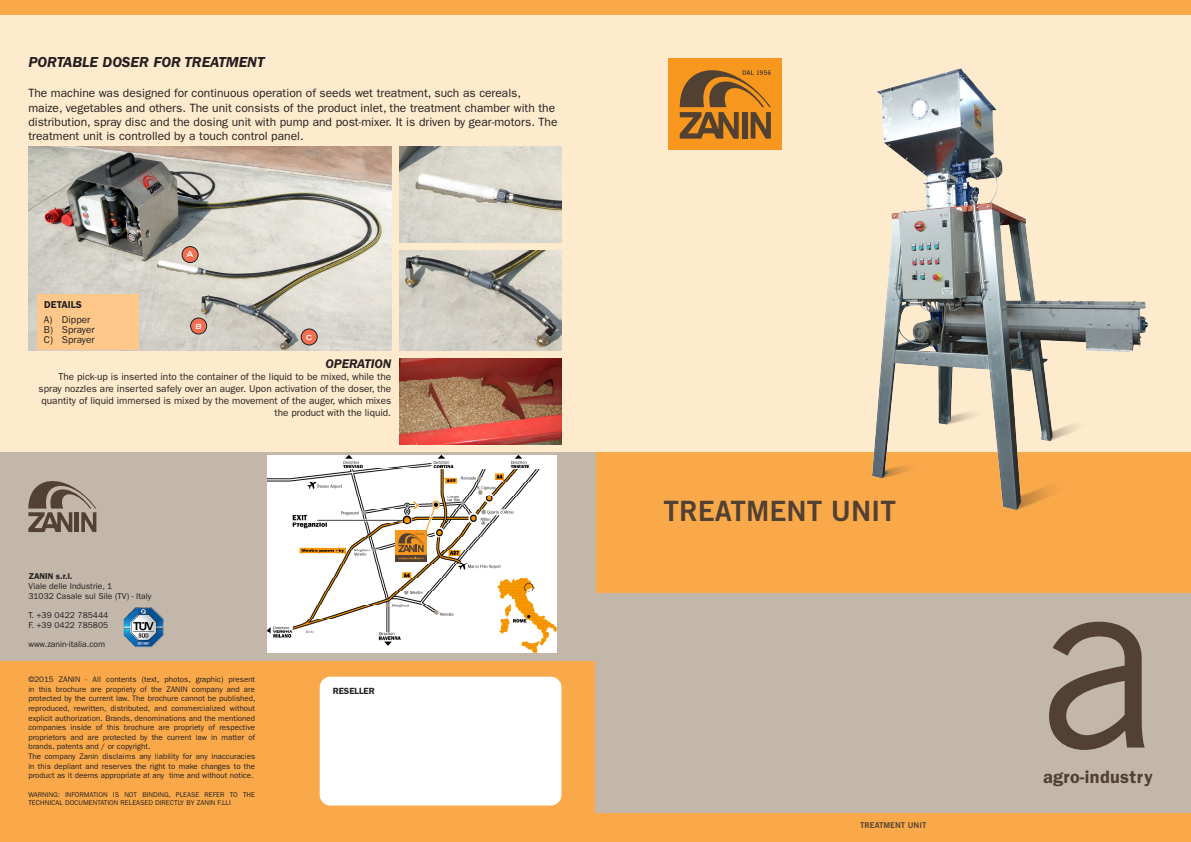
<style>
.page{position:relative;width:1191px;height:842px;background:#fff}
.page>*{position:absolute;margin:0;border:0;box-sizing:border-box;transform-origin:0 0}
.t1{font:237.4px "Trade Gothic LT Std";color:#524032}
.t2{font:28px "Trade Gothic LT Std Bd 2";color:#524032}
.t3{font:600 18px "ITC Franklin Gothic Std";letter-spacing:.02em;color:#524032}
.t4{font:italic 600 15px "ITC Franklin Gothic Std";color:#231f20}
.t5{font:italic 600 13px "ITC Franklin Gothic Std";color:#231f20}
.t6{font:12px/14.4px "ITC Franklin Gothic Std";color:#231f20}
.t7{font:10px/12px "ITC Franklin Gothic Std";color:#231f20;text-align:right}
.t8{font:600 10px "ITC Franklin Gothic Std";color:#231f20}
.t9{font:600 9px "ITC Franklin Gothic Std";color:#231f20}
.t10{font:8.6px "ITC Franklin Gothic Std";color:#231f20}
.t11{font:600 8.6px "ITC Franklin Gothic Std";color:#231f20}
.t12{font:8px/9.6px "ITC Franklin Gothic Std";color:#231f20;text-align:justify}
.t13{font:8px "Trade Gothic LT Std Bd 2";color:#524032}
.t14{font:700 expanded 8px "Trade Gothic LT Std";color:#fff}
.t15{font:7px/8.4px "ITC Franklin Gothic Std";color:#231f20}
.t16{font:700 expanded 7px "Trade Gothic LT Std";color:#fff}
</style>
<div class="page">
<div style="left:595px;top:0;width:596px;height:452px;background:#feeacc"></div>
<div style="left:595px;top:452px;width:596px;height:141px;background:#faa94a"></div>
<div style="left:0;top:452px;width:595px;height:209px;background:#c2b7a9"></div>
<div style="left:0;top:661px;width:617px;height:181px;background:#faa94a"></div>
<div style="left:0;top:0;width:617px;height:452px;background:#feeacc"></div>
<div style="left:0;top:0;width:1191px;height:14px;background:#faa94a"></div>
<div style="left:595px;top:593px;width:596px;height:249px;background:#c2b7a9"></div>
<div style="left:595px;top:814px;width:596px;height:28px;background:#faa94a"></div>
<div style="left:320px;top:677px;width:241px;height:128px;background:#fff;border-radius:11px"></div>
<img style="left:124px;top:607px;width:40px;height:40px">
<img style="left:872px;top:68px;width:276px;height:443px">
<img style="left:28px;top:147px;width:363px;height:203px">
<svg style="left:182px;top:247px;width:16px;height:16px"></svg>
<div style="left:182px;top:246px;width:17px;height:17px;border:1px solid #231f20;border-radius:50%"></div>
<div style="left:184px;top:252px;width:12px;height:5px;background:#f36f51"></div>
<svg style="left:191px;top:318px;width:16px;height:16px"></svg>
<div style="left:190px;top:317px;width:17px;height:17px;border:1px solid #231f20;border-radius:50%"></div>
<div style="left:193px;top:323px;width:11px;height:6px;background:#f36f51"></div>
<svg style="left:301px;top:329px;width:16px;height:16px"></svg>
<div style="left:301px;top:328px;width:17px;height:17px;border:1px solid #231f20;border-radius:50%"></div>
<div style="left:303px;top:334px;width:12px;height:6px;background:#f36f51"></div>
<img style="left:400px;top:251px;width:161px;height:99px">
<img style="left:400px;top:147px;width:161px;height:95px">
<img style="left:400px;top:358px;width:161px;height:86px">
<div style="left:668px;top:59px;width:114px;height:91px;background:#f7971d"></div>
<svg style="left:679px;top:70px;width:92px;height:69px"></svg>
<svg style="left:28px;top:481px;width:68px;height:51px"></svg>
<img style="left:268px;top:455px;width:288px;height:198px">
<div style="left:38px;top:294px;width:101px;height:56px;background:#fdc889"></div>
<div style="left:395px;top:530px;width:32px;height:25px;background:#f7971d"></div>
<div style="left:395px;top:555px;width:32px;height:6px;background:#524032"></div>
<svg style="left:398px;top:533px;width:26px;height:27px"></svg>
<p class="t4" style="left:28px;top:54px;width:237px">PORTABLE DOSER FOR TREATMENT</p>
<p class="t6" style="left:28px;top:86px;width:530px">The machine was designed for continuous operation of seeds wet treatment, such as cereals, maize, vegetables and others. The unit consists of the product inlet, the treatment chamber with the distribution, spray disc and the dosing unit with pump and post-mixer. It is driven by gear-motors. The treatment unit is controlled by a touch control panel.</p>
<p class="t8" style="left:44px;top:299px;width:39px">DETAILS</p>
<p class="t7" style="left:44px;top:314px;width:48px">A) Dipper</p>
<p class="t7" style="left:44px;top:324px;width:52px">B) Sprayer</p>
<p class="t7" style="left:44px;top:334px;width:52px">C) Sprayer</p>
<p class="t14" style="left:187px;top:249px;width:9px">A</p>
<p class="t16" style="left:195px;top:321px;width:8px">B</p>
<p class="t16" style="left:306px;top:332px;width:8px">C</p>
<p class="t5" style="left:325px;top:356px;width:67px">OPERATION</p>
<p class="t7" style="left:39px;top:370px;width:354px">The pick-up is inserted into the container of the liquid to be mixed, while the spray nozzles are inserted safely over an auger. Upon activation of the doser, the quantity of liquid immersed is mixed by the movement of the auger, which mixes the product with the liquid.</p>
<p class="t11" style="left:28px;top:570px;width:46px">ZANIN s.r.l.</p>
<p class="t10" style="left:28px;top:581px;width:85px">Viale delle Industrie, 1</p>
<p class="t10" style="left:28px;top:591px;width:125px">31032 Casale sul Sile (TV) - Italy</p>
<p class="t10" style="left:28px;top:610px;width:81px">T. +39 0422 785444</p>
<p class="t10" style="left:28px;top:620px;width:81px">F. +39 0422 785805</p>
<p class="t10" style="left:28px;top:639px;width:78px">www.zanin-italia.com</p>
<p class="t12" style="left:28px;top:675px;width:229px">©2015 ZANIN - All contents (text, photos, graphic) present in this brochure are propriety of the ZANIN company and are protected by the current law. The brochure cannot be published, reproduced, rewritten, distributed, and commercialized without explicit authorization. Brands, denominations and the mentioned companies inside of this brochure are propriety of respective proprietors and are protected by the current law in matter of brands, patents and / or copyright.</p>
<p class="t12" style="left:28px;top:751px;width:228px">The company Zanin disclaims any liability for any inaccuracies in this depliant and reserves the right to make changes to the product as it deems appropriate at any time and without notice.</p>
<p class="t15" style="left:28px;top:790px;width:228px">WARNING: INFORMATION IS NOT BINDING, PLEASE REFER TO THE<br>TECHNICAL DOCUMENTATION RELEASED DIRECTLY BY ZANIN F.LLI</p>
<p class="t9" style="left:333px;top:685px;width:43px">RESELLER</p>
<p class="t2" style="left:663px;top:493px;width:234px">TREATMENT UNIT</p>
<p class="t13" style="left:860px;top:820px;width:68px">TREATMENT UNIT</p>
<p class="t1" style="left:1039px;top:520px;width:120px">a</p>
<p class="t3" style="left:1043px;top:766px;width:111px">agro-industry</p>
</div>
